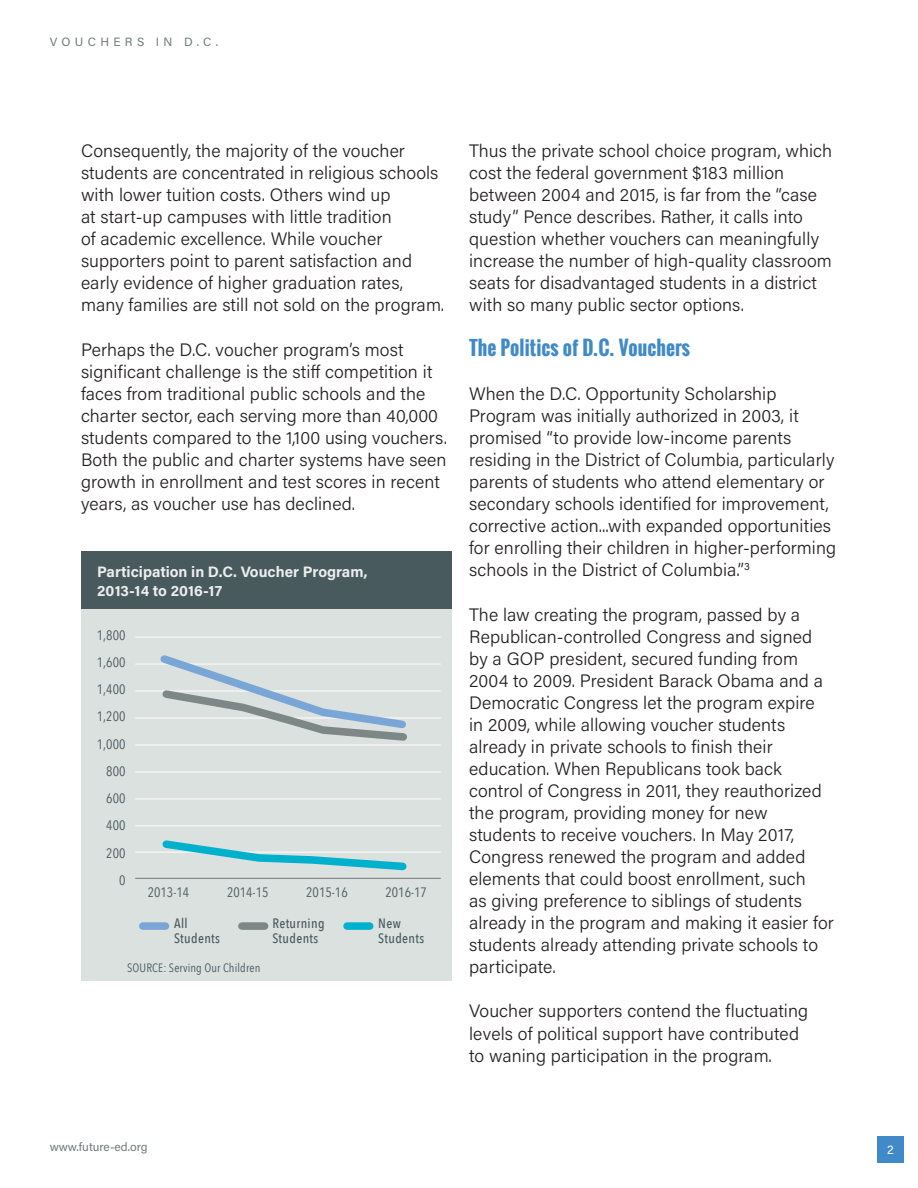
<style>
.page{position:relative;width:918px;height:1188px;background:#fff}
.page>*{position:absolute;margin:0;border:0;box-sizing:border-box;transform-origin:0 0}
.subhead1{font:700 19.5px "Oswald";letter-spacing:.005em;color:#408ac9}
.text1_Acumin_Light{font:300 18px/22px "Acumin Pro";letter-spacing:.005em;color:#231f20}
.t1{font:700 15.15px/19.6px "Acumin Pro";color:#ebeeed}
.t2{font:13.65px/27.3px "Avenir Next Condensed";color:#485a5e;text-align:right}
.t3{font:500 13.65px/15.1px "Avenir Next Condensed";letter-spacing:.025em;color:#485a5e}
.t4{font:12.15px "Avenir Next Condensed";letter-spacing:.01em;color:#485a5e}
.t5{font:12px "Acumin Pro";letter-spacing:.01em;color:#707b7a}
.t6{font:12px "Acumin Pro";letter-spacing:.36em;color:#707b7a}
.hdrs_ftrs_caps{font:12px "Acumin Pro";color:#fff}
</style>
<div class="page">
<div style="left:877px;top:1136px;width:27px;height:27px;background:#408ac9"></div>
<div style="left:81px;top:608px;width:370px;height:373px;background:#dbe1de"></div>
<hr style="left:136px;top:637px;width:305px;height:1px;background:#fff">
<hr style="left:136px;top:664px;width:305px;height:1px;background:#fff">
<hr style="left:136px;top:691px;width:305px;height:1px;background:#fff">
<hr style="left:136px;top:718px;width:305px;height:1px;background:#fff">
<hr style="left:136px;top:745px;width:305px;height:1px;background:#fff">
<hr style="left:136px;top:772px;width:305px;height:1px;background:#fff">
<hr style="left:136px;top:799px;width:305px;height:1px;background:#fff">
<hr style="left:136px;top:826px;width:305px;height:1px;background:#fff">
<hr style="left:136px;top:878px;width:305px;height:1px;background:#7c8786">
<hr style="left:136px;top:852px;width:305px;height:1px;background:#fff">
<div style="left:81px;top:551px;width:370px;height:58px;background:#485a5e"></div>
<svg style="left:155px;top:655px;width:256px;height:90px"></svg>
<svg style="left:158px;top:840px;width:253px;height:31px"></svg>
<div style="left:143px;top:922px;width:23px;height:8px;background:#7aa5d7"></div>
<div style="left:242px;top:922px;width:23px;height:8px;background:#7c8786"></div>
<div style="left:347px;top:922px;width:23px;height:8px;background:#00b1cd"></div>
<p class="t6" style="left:50px;top:33px;width:170px">VOUCHERS IN D.C.</p>
<p class="text1_Acumin_Light" style="left:81px;top:139px;width:365px">Consequently, the majority of the voucher students are concentrated in religious schools with lower tuition costs. Others wind up<br>at start-up campuses with little tradition<br>of academic excellence. While voucher supporters point to parent satisfaction and early evidence of higher graduation rates, many families are still not sold on the program.</p>
<p class="text1_Acumin_Light" style="left:81px;top:337px;width:368px">Perhaps the D.C. voucher program’s most significant challenge is the stiff competition it faces from traditional public schools and the charter sector, each serving more than 40,000 students compared to the 1,100 using vouchers.<br>Both the public and charter systems have seen growth in enrollment and test scores in recent years, as voucher use has declined.</p>
<p class="t1" style="left:97px;top:561px;width:272px">Participation in D.C. Voucher Program,<br>2013-14 to 2016-17</p>
<p class="t2" style="left:97px;top:621px;width:30px">1,800<br>1,600<br>1,400<br>1,200<br>1,000<br>800<br>600<br>400<br>200<br>0</p>
<p class="t2" style="left:148px;top:878px;width:43px">2013-14</p>
<p class="t2" style="left:227px;top:878px;width:43px">2014-15</p>
<p class="t2" style="left:306px;top:878px;width:43px">2015-16</p>
<p class="t2" style="left:386px;top:878px;width:43px">2016-17</p>
<p class="t3" style="left:174px;top:916px;width:47px">All<br>Students</p>
<p class="t3" style="left:272px;top:916px;width:54px">Returning<br>Students</p>
<p class="t3" style="left:378px;top:916px;width:47px">New<br>Students</p>
<p class="t4" style="left:127px;top:957px;width:135px">SOURCE: Serving Our Children</p>
<p class="text1_Acumin_Light" style="left:469px;top:139px;width:365px">Thus the private school choice program, which cost the federal government $183 million between 2004 and 2015, is far from the “case study” Pence describes. Rather, it calls into question whether vouchers can meaningfully increase the number of high-quality classroom seats for disadvantaged students in a district with so many public sector options.</p>
<p class="subhead1" style="left:469px;top:333px;width:223px">The Politics of D.C. Vouchers</p>
<p class="text1_Acumin_Light" style="left:469px;top:382px;width:369px">When the D.C. Opportunity Scholarship Program was initially authorized in 2003, it promised “to provide low-income parents residing in the District of Columbia, particularly parents of students who attend elementary or secondary schools identified for improvement, corrective action...with expanded opportunities for enrolling their children in higher-performing schools in the District of Columbia.”<sup>3</sup></p>
<p class="text1_Acumin_Light" style="left:469px;top:603px;width:366px">The law creating the program, passed by a Republican-controlled Congress and signed by a GOP president, secured funding from 2004 to 2009. President Barack Obama and a Democratic Congress let the program expire<br>in 2009, while allowing voucher students already in private schools to finish their education. When Republicans took back control of Congress in 2011, they reauthorized the program, providing money for new students to receive vouchers. In May 2017, Congress renewed the program and added elements that could boost enrollment, such<br>as giving preference to siblings of students already in the program and making it easier for students already attending private schools to participate.</p>
<p class="text1_Acumin_Light" style="left:469px;top:999px;width:341px">Voucher supporters contend the fluctuating levels of political support have contributed to waning participation in the program.</p>
<p class="t5" style="left:50px;top:1139px;width:99px">www.future-ed.org</p>
<p class="hdrs_ftrs_caps" style="left:887px;top:1141px;width:8px">2</p>
</div>
